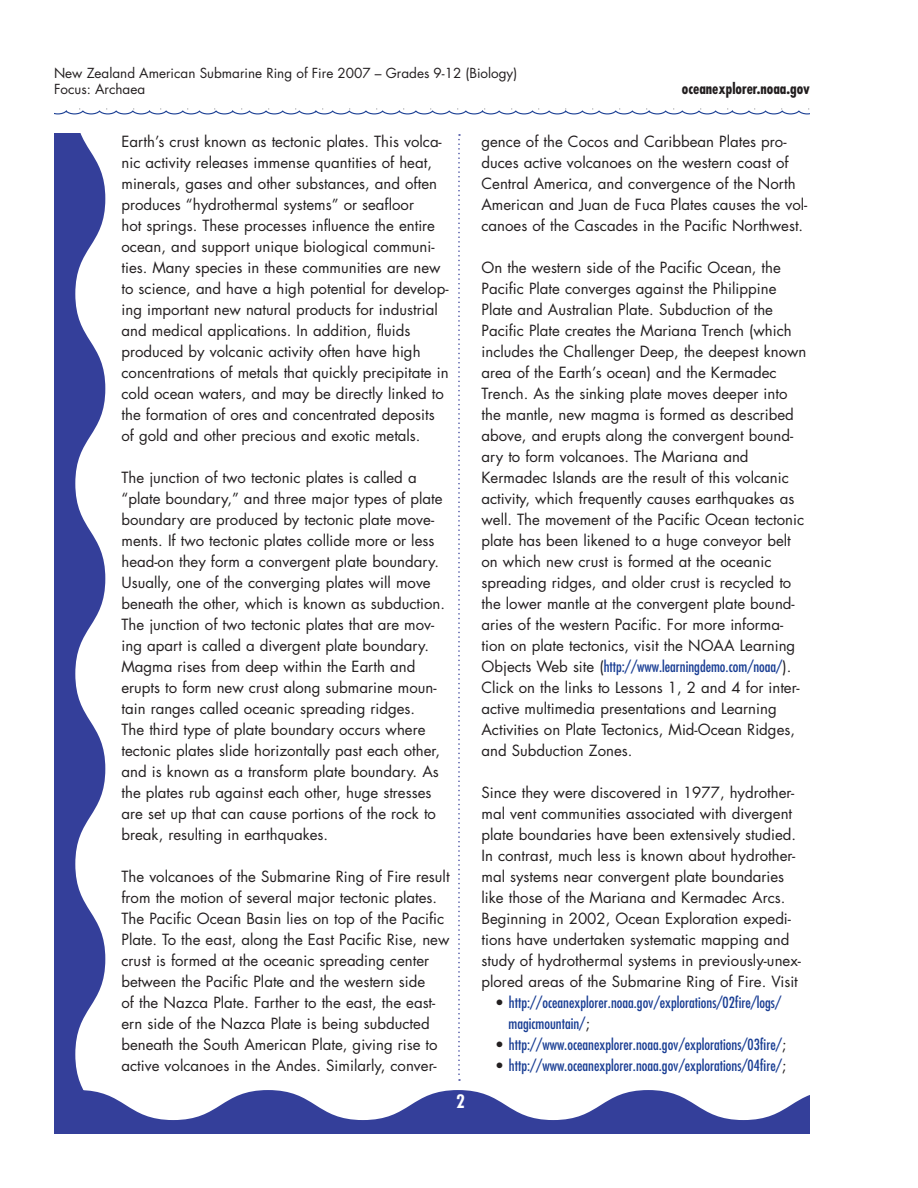
<style>
.page{position:relative;width:918px;height:1188px;background:#fff}
.page>*{position:absolute;margin:0;border:0;box-sizing:border-box;transform-origin:0 0}
.body_text_lists{font:15px/21px "Futura";color:#231f20}
.ind_sub_txt_w_bullet{font:condensed 15px/21px "Futura";color:#1b3f94}
.t1{font:700 condensed 15px "Futura";color:#231f20}
.t2{font:13.5px "Futura";color:#231f20}
.s1{font-stretch:condensed;color:#1b3f94}
.s2{font-stretch:normal;color:#231f20}
</style>
<div class="page">
<svg style="left:54px;top:134px;width:51px;height:956px;fill:#343f9a"></svg>
<svg style="left:54px;top:108px;width:756px;height:7px"></svg>
<svg style="left:458px;top:134px;width:2px;height:947px"></svg>
<svg style="left:54px;top:1090px;width:756px;height:44px"></svg>
<p class="t2" style="left:54px;top:64px;width:465px">New Zealand American Submarine Ring of Fire 2007 – Grades 9-12 (Biology)</p>
<p class="t2" style="left:54px;top:80px;width:93px">Focus: Archaea</p>
<p class="t1" style="left:682px;top:79px;width:130px">oceanexplorer.noaa.gov</p>
<p class="body_text_lists" style="left:122px;top:131px;width:329px">Earth’s crust known as tectonic plates. This volca&shy;nic activity releases immense quantities of heat, minerals, gases and other substances, and often produces “hydrothermal systems” or seafloor<br>hot springs. These processes influence the entire ocean, and support unique biological communi&shy;ties. Many species in these communities are new to science, and have a high potential for develop&shy;ing important new natural products for industrial and medical applications. In addition, fluids produced by volcanic activity often have high concentrations of metals that quickly precipitate in cold ocean waters, and may be directly linked to the formation of ores and concentrated deposits of gold and other precious and exotic metals.</p>
<p class="body_text_lists" style="left:122px;top:467px;width:325px">The junction of two tectonic plates is called a “plate boundary,” and three major types of plate boundary are produced by tectonic plate move&shy;ments. If two tectonic plates collide more or less head-on they form a convergent plate boundary.<br>Usually, one of the converging plates will move beneath the other, which is known as subduction.<br>The junction of two tectonic plates that are mov&shy;ing apart is called a divergent plate boundary.<br>Magma rises from deep within the Earth and erupts to form new crust along submarine moun&shy;tain ranges called oceanic spreading ridges.<br>The third type of plate boundary occurs where tectonic plates slide horizontally past each other, and is known as a transform plate boundary. As the plates rub against each other, huge stresses are set up that can cause portions of the rock to break, resulting in earthquakes.</p>
<p class="body_text_lists" style="left:122px;top:866px;width:330px">The volcanoes of the Submarine Ring of Fire result from the motion of several major tectonic plates.<br>The Pacific Ocean Basin lies on top of the Pacific Plate. To the east, along the East Pacific Rise, new crust is formed at the oceanic spreading center between the Pacific Plate and the western side<br>of the Nazca Plate. Farther to the east, the east&shy;ern side of the Nazca Plate is being subducted beneath the South American Plate, giving rise to active volcanoes in the Andes. Similarly, conver-</p>
<p class="body_text_lists" style="left:482px;top:131px;width:327px">gence of the Cocos and Caribbean Plates pro&shy;duces active volcanoes on the western coast of Central America, and convergence of the North American and Juan de Fuca Plates causes the vol&shy;canoes of the Cascades in the Pacific Northwest.</p>
<p class="body_text_lists" style="left:482px;top:257px;width:326px">On the western side of the Pacific Ocean, the Pacific Plate converges against the Philippine Plate and Australian Plate. Subduction of the Pacific Plate creates the Mariana Trench (which includes the Challenger Deep, the deepest known area of the Earth’s ocean) and the Kermadec Trench. As the sinking plate moves deeper into the mantle, new magma is formed as described above, and erupts along the convergent bound&shy;ary to form volcanoes. The Mariana and Kermadec Islands are the result of this volcanic activity, which frequently causes earthquakes as well. The movement of the Pacific Ocean tectonic plate has been likened to a huge conveyor belt on which new crust is formed at the oceanic spreading ridges, and older crust is recycled to the lower mantle at the convergent plate bound&shy;aries of the western Pacific. For more informa&shy;tion on plate tectonics, visit the NOAA Learning Objects Web site (<span class="s1">http://www.learningdemo.com/noaa/</span>).<br>Click on the links to Lessons 1, 2 and 4 for inter&shy;active multimedia presentations and Learning Activities on Plate Tectonics, Mid-Ocean Ridges, and Subduction Zones.</p>
<p class="body_text_lists" style="left:482px;top:782px;width:321px">Since they were discovered in 1977, hydrother&shy;mal vent communities associated with divergent plate boundaries have been extensively studied.<br>In contrast, much less is known about hydrother&shy;mal systems near convergent plate boundaries like those of the Mariana and Kermadec Arcs.<br>Beginning in 2002, Ocean Exploration expedi&shy;tions have undertaken systematic mapping and study of hydrothermal systems in previously-unex&shy;plored areas of the Submarine Ring of Fire. Visit</p>
<p class="ind_sub_txt_w_bullet" style="left:508px;top:992px;width:274px;text-indent:-14px"><span class="s2">•</span> http://oceanexplorer.noaa.gov/explorations/02fire/logs/ magicmountain/<span class="s2">;</span></p>
<p class="ind_sub_txt_w_bullet" style="left:495px;top:1034px;width:293px"><span class="s2">•</span> http://www.oceanexplorer.noaa.gov/explorations/03fire/<span class="s2">;</span></p>
<p class="ind_sub_txt_w_bullet" style="left:495px;top:1055px;width:293px"><span class="s2">•</span> http://www.oceanexplorer.noaa.gov/explorations/04fire/<span class="s2">;</span></p>
</div>
